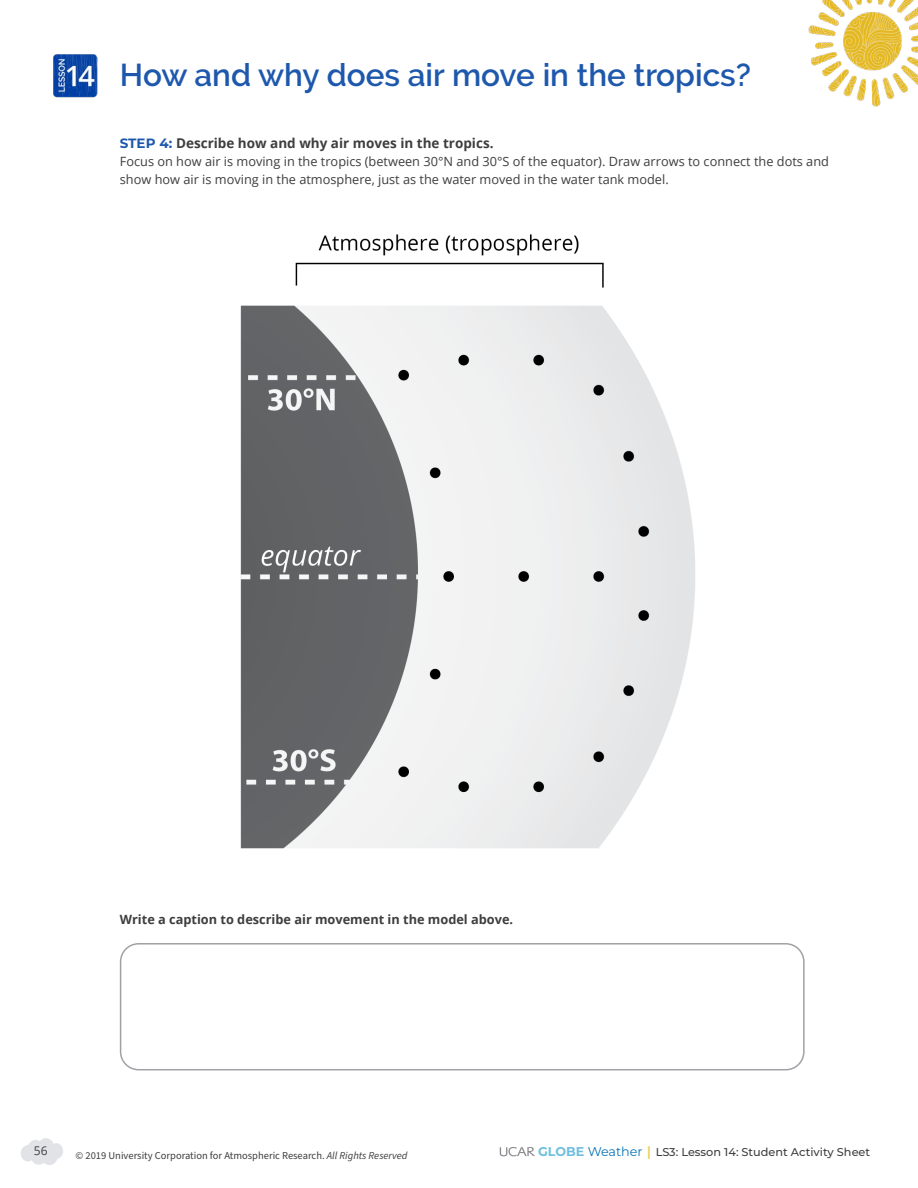
<style>
.page{position:relative;width:918px;height:1188px;background:#fff}
.page>*{position:absolute;margin:0;border:0;box-sizing:border-box;transform-origin:0 0}
.t1{font:600 31.5px "Raleway";color:#1e58ad}
.t2{font:700 13.5px "Open Sans";color:#3e3e3f}
.t3{font:12.75px/18px "Open Sans";color:#3e3e3f}
.t4{font:700 12.75px "Open Sans";color:#3e3e3f}
.t5{font:12px "Open Sans";color:#3e3e3f}
.t6{font:500 11.25px "Montserrat";color:#3e3e3f}
.t7{font:10.5px "Source Sans Pro";color:#3e3e3f}
.s1{font-family:"Montserrat";color:#1e58ad}
.s2{font-style:italic}
.s3{font-weight:700;font-size:12.75px;color:#6ebfdd}
.s4{font-weight:400;font-size:12.75px;color:#0973b4}
.s5{font-family:"Open Sans";font-weight:800;font-size:12.75px;color:#ebd150}
</style>
<div class="page">
<svg style="left:500px;top:1147px;width:35px;height:9px"></svg>
<svg style="left:21px;top:1138px;width:42px;height:27px"></svg>
<img style="left:53px;top:54px;width:44px;height:43px">
<img style="left:808px;top:0;width:110px;height:106px">
<div style="left:120px;top:943px;width:685px;height:127px;border:2px solid #a0a1a5;border-radius:18px"></div>
<img style="left:240px;top:234px;width:455px;height:615px">
<h2 class="t1" style="left:120px;top:57px;width:633px">How and why does air move in the tropics?</h2>
<h3 class="t2" style="left:120px;top:134px;width:375px"><span class="s1">STEP 4:</span> Describe how and why air moves in the tropics.</h3>
<p class="t3" style="left:120px;top:152px;width:711px">Focus on how air is moving in the tropics (between 30°N and 30°S of the equator). Draw arrows to connect the dots and show how air is moving in the atmosphere, just as the water moved in the water tank model.</p>
<p class="t4" style="left:120px;top:910px;width:395px">Write a caption to describe air movement in the model above.</p>
<p class="t5" style="left:34px;top:1143px;width:15px">56</p>
<p class="t7" style="left:76px;top:1148px;width:333px">© 2019 University Corporation for Atmospheric Research. <span class="s2">All Rights Reserved</span></p>
<p class="t6" style="left:538px;top:1144px;width:334px"><span class="s3">GLOBE</span> <span class="s4">Weather</span> <span class="s5">|</span> LS3: Lesson 14: Student Activity Sheet</p>
</div>
